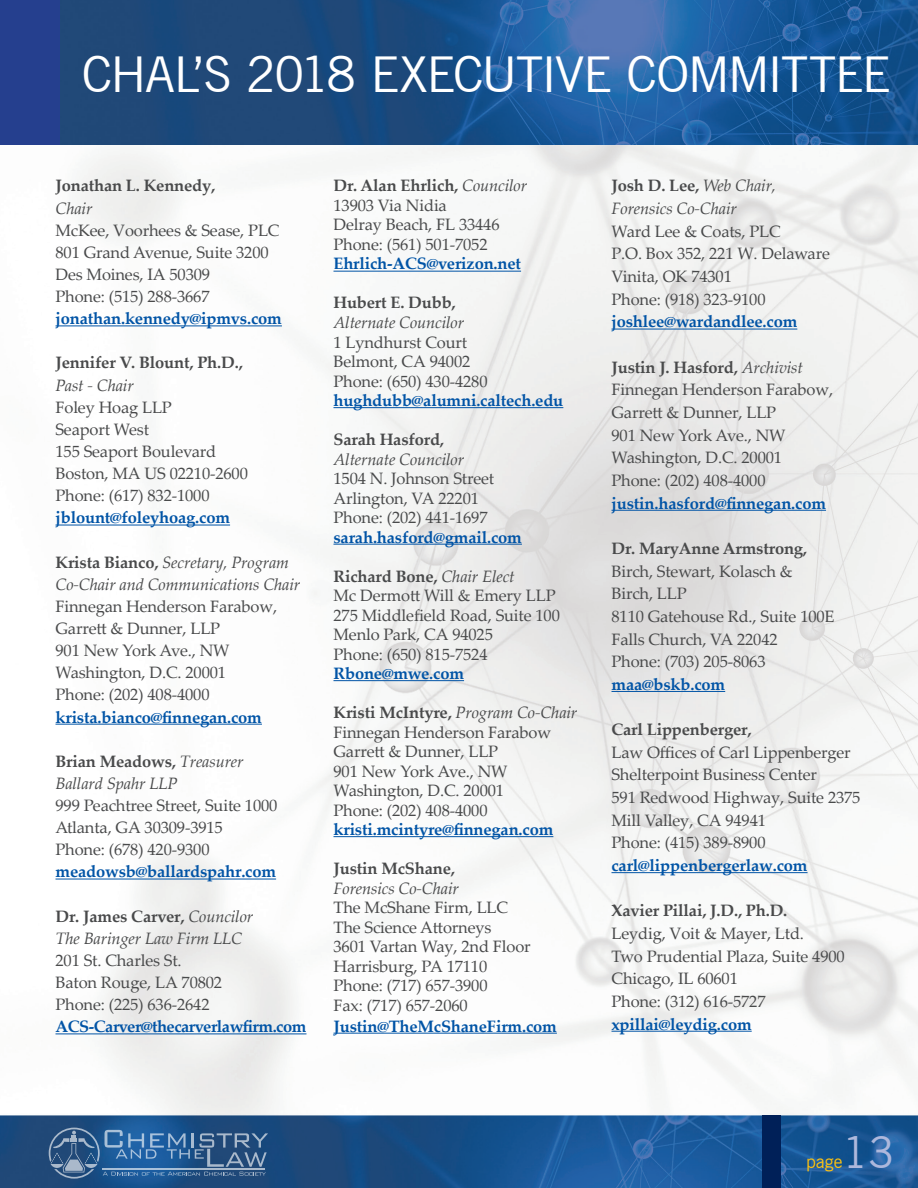
<style>
.page{position:relative;width:918px;height:1188px;background:#fff}
.page>*{position:absolute;margin:0;border:0;box-sizing:border-box;transform-origin:0 0}
.t1{font:49.5px "News Gothic BT";letter-spacing:-.02em;color:#fff}
.t2{font:43.5px "News Gothic BT";color:#aeb8dc}
.t3{font:18px "News Gothic BT";color:#fec210}
.t4{font:16.5px/19.5px "Palatino Linotype";letter-spacing:-.01em;color:#494a4b}
.t5{font:700 16.5px "Palatino Linotype";letter-spacing:-.01em;color:#0154a6}
.t6{font:italic 16.5px/22.2px "Palatino Linotype";letter-spacing:-.01em;color:#494a4b}
.t7{font:700 16.5px "Palatino Linotype";letter-spacing:-.01em;color:#494a4b}
.t8{font:700 16.5px "Palatino Linotype";letter-spacing:-.03em;color:#0154a6}
.s1{font-weight:700;font-style:normal}
.s2{font-weight:700}
.s3{font-style:italic}
</style>
<div class="page">
<img style="left:0;top:144px;width:918px;height:1044px">
<div style="left:763px;top:1115px;width:18px;height:73px;background:#002058"></div>
<svg style="left:49px;top:1128px;width:219px;height:51px;background:#386596"></svg>
<hr style="left:103px;top:1168px;width:162px;height:2px;background:#fff">
<img style="left:59px;top:0;width:859px;height:144px">
<div style="left:0;top:0;width:59px;height:144px;background:#253f8e"></div>
<hr style="left:56px;top:325px;width:226px;height:1px;background:#0154a6">
<hr style="left:56px;top:525px;width:174px;height:1px;background:#0154a6">
<hr style="left:56px;top:724px;width:206px;height:1px;background:#0154a6">
<hr style="left:56px;top:879px;width:220px;height:1px;background:#0154a6">
<hr style="left:56px;top:1033px;width:251px;height:1px;background:#0154a6">
<hr style="left:333px;top:271px;width:188px;height:1px;background:#0154a6">
<hr style="left:333px;top:407px;width:230px;height:1px;background:#0154a6">
<hr style="left:333px;top:544px;width:189px;height:1px;background:#0154a6">
<hr style="left:333px;top:680px;width:131px;height:1px;background:#0154a6">
<hr style="left:333px;top:836px;width:220px;height:1px;background:#0154a6">
<hr style="left:333px;top:1033px;width:224px;height:1px;background:#0154a6">
<hr style="left:612px;top:329px;width:185px;height:1px;background:#0154a6">
<hr style="left:612px;top:510px;width:214px;height:1px;background:#0154a6">
<hr style="left:612px;top:691px;width:113px;height:1px;background:#0154a6">
<hr style="left:612px;top:872px;width:196px;height:1px;background:#0154a6">
<hr style="left:612px;top:1031px;width:140px;height:1px;background:#0154a6">
<h1 class="t1" style="left:82px;top:44px;width:810px">CHAL’S 2018 EXECUTIVE COMMITTEE</h1>
<p class="t7" style="left:56px;top:174px;width:161px">Jonathan L. Kennedy,</p>
<p class="t6" style="left:56px;top:196px;width:38px">Chair</p>
<p class="t4" style="left:56px;top:218px;width:226px;line-height:22.2px">McKee, Voorhees &amp; Sease, PLC<br>801 Grand Avenue, Suite 3200<br>Des Moines, IA 50309<br>Phone: (515) 288-3667</p>
<p class="t5" style="left:56px;top:307px;width:228px">jonathan.kennedy@ipmvs.com</p>
<p class="t7" style="left:56px;top:351px;width:189px">Jennifer V. Blount, Ph.D.,</p>
<p class="t6" style="left:56px;top:373px;width:80px">Past - Chair</p>
<p class="t4" style="left:56px;top:395px;width:194px;line-height:22.2px">Foley Hoag LLP<br>Seaport West<br>155 Seaport Boulevard<br>Boston, MA US 02210-2600<br>Phone: (617) 832-1000</p>
<p class="t5" style="left:56px;top:506px;width:176px">jblount@foleyhoag.com</p>
<p class="t6" style="left:56px;top:550px;width:246px"><span class="s1">Krista Bianco,</span> Secretary, Program<br>Co-Chair and Communications Chair</p>
<p class="t4" style="left:56px;top:595px;width:223px;line-height:22.2px">Finnegan Henderson Farabow,<br>Garrett &amp; Dunner, LLP<br>901 New York Ave., NW<br>Washington, D.C. 20001<br>Phone: (202) 408-4000</p>
<p class="t5" style="left:56px;top:705px;width:208px">krista.bianco@finnegan.com</p>
<p class="t6" style="left:56px;top:749px;width:190px"><span class="s1">Brian Meadows,</span> Treasurer<br>Ballard Spahr LLP</p>
<p class="t4" style="left:56px;top:794px;width:223px;line-height:22.2px">999 Peachtree Street, Suite 1000<br>Atlanta, GA 30309-3915<br>Phone: (678) 420-9300</p>
<p class="t5" style="left:56px;top:860px;width:222px">meadowsb@ballardspahr.com</p>
<p class="t6" style="left:56px;top:904px;width:199px"><span class="s1">Dr. James Carver,</span> Councilor<br>The Baringer Law Firm LLC</p>
<p class="t4" style="left:56px;top:949px;width:168px;line-height:22.2px">201 St. Charles St.<br>Baton Rouge, LA 70802<br>Phone: (225) 636-2642</p>
<p class="t8" style="left:56px;top:1015px;width:252px">ACS-Carver@thecarverlawfirm.com</p>
<p class="t4" style="left:333px;top:175px;width:195px"><span class="s2">Dr. Alan Ehrlich,</span> <span class="s3">Councilor<br></span>13903 Via Nidia<br>Delray Beach, FL 33446<br>Phone: (561) 501-7052</p>
<p class="t5" style="left:333px;top:252px;width:189px">Ehrlich-ACS@verizon.net</p>
<p class="t7" style="left:333px;top:291px;width:124px">Hubert E. Dubb,</p>
<p class="t6" style="left:333px;top:311px;width:132px">Alternate Councilor</p>
<p class="t4" style="left:333px;top:331px;width:156px">1 Lyndhurst Court<br>Belmont, CA 94002<br>Phone: (650) 430-4280</p>
<p class="t5" style="left:333px;top:389px;width:231px">hughdubb@alumni.caltech.edu</p>
<p class="t7" style="left:333px;top:428px;width:112px">Sarah Hasford,</p>
<p class="t6" style="left:333px;top:447px;width:132px">Alternate Councilor</p>
<p class="t4" style="left:333px;top:468px;width:162px">1504 N. Johnson Street<br>Arlington, VA 22201<br>Phone: (202) 441-1697</p>
<p class="t5" style="left:333px;top:525px;width:190px">sarah.hasford@gmail.com</p>
<p class="t4" style="left:333px;top:566px;width:228px"><span class="s2">Richard Bone,</span> <span class="s3">Chair Elect<br></span>Mc Dermott Will &amp; Emery LLP<br>275 Middlefield Road, Suite 100<br>Menlo Park, CA 94025<br>Phone: (650) 815-7524</p>
<p class="t5" style="left:333px;top:662px;width:132px">Rbone@mwe.com</p>
<p class="t4" style="left:333px;top:702px;width:245px"><span class="s2">Kristi McIntyre,</span> <span class="s3">Program Co-Chair<br></span>Finnegan Henderson Farabow<br>Garrett &amp; Dunner, LLP<br>901 New York Ave., NW<br>Washington, D.C. 20001<br>Phone: (202) 408-4000</p>
<p class="t5" style="left:333px;top:818px;width:221px">kristi.mcintyre@finnegan.com</p>
<p class="t7" style="left:333px;top:857px;width:123px">Justin McShane,</p>
<p class="t6" style="left:333px;top:876px;width:127px">Forensics Co-Chair</p>
<p class="t4" style="left:333px;top:897px;width:199px">The McShane Firm, LLC<br>The Science Attorneys<br>3601 Vartan Way, 2nd Floor<br>Harrisburg, PA 17110<br>Phone: (717) 657-3900<br>Fax: (717) 657-2060</p>
<p class="t5" style="left:333px;top:1014px;width:225px">Justin@TheMcShaneFirm.com</p>
<p class="t6" style="left:612px;top:174px;width:166px;line-height:22.6px"><span class="s1">Josh D. Lee,</span> Web Chair,<br>Forensics Co-Chair</p>
<p class="t4" style="left:612px;top:219px;width:220px;line-height:22.6px">Ward Lee &amp; Coats, PLC<br>P.O. Box 352, 221 W. Delaware<br>Vinita, OK 74301<br>Phone: (918) 323-9100</p>
<p class="t5" style="left:612px;top:310px;width:187px">joshlee@wardandlee.com</p>
<p class="t4" style="left:612px;top:355px;width:223px;line-height:22.6px"><span class="s2">Justin J. Hasford,</span> <span class="s3">Archivist<br></span>Finnegan Henderson Farabow,<br>Garrett &amp; Dunner, LLP<br>901 New York Ave., NW<br>Washington, D.C. 20001<br>Phone: (202) 408-4000</p>
<p class="t5" style="left:612px;top:491px;width:216px">justin.hasford@finnegan.com</p>
<p class="t7" style="left:612px;top:537px;width:197px">Dr. MaryAnne Armstrong,</p>
<p class="t4" style="left:612px;top:559px;width:225px;line-height:22.6px">Birch, Stewart, Kolasch &amp;<br>Birch, LLP<br>8110 Gatehouse Rd., Suite 100E<br>Falls Church, VA 22042<br>Phone: (703) 205-8063</p>
<p class="t5" style="left:612px;top:673px;width:115px">maa@bskb.com</p>
<p class="t7" style="left:612px;top:718px;width:142px">Carl Lippenberger,</p>
<p class="t4" style="left:612px;top:740px;width:251px;line-height:22.6px">Law Offices of Carl Lippenberger<br>Shelterpoint Business Center<br>591 Redwood Highway, Suite 2375<br>Mill Valley, CA 94941<br>Phone: (415) 389-8900</p>
<p class="t5" style="left:612px;top:854px;width:198px">carl@lippenbergerlaw.com</p>
<p class="t7" style="left:612px;top:899px;width:177px">Xavier Pillai, J.D., Ph.D.</p>
<p class="t4" style="left:612px;top:921px;width:235px;line-height:22.6px">Leydig, Voit &amp; Mayer, Ltd.<br>Two Prudential Plaza, Suite 4900<br>Chicago, IL 60601<br>Phone: (312) 616-5727</p>
<p class="t5" style="left:612px;top:1012px;width:142px">xpillai@leydig.com</p>
<h2 class="t2" style="left:842px;top:1126px;width:54px">13</h2>
<p class="t3" style="left:806px;top:1151px;width:38px">page</p>
</div>
